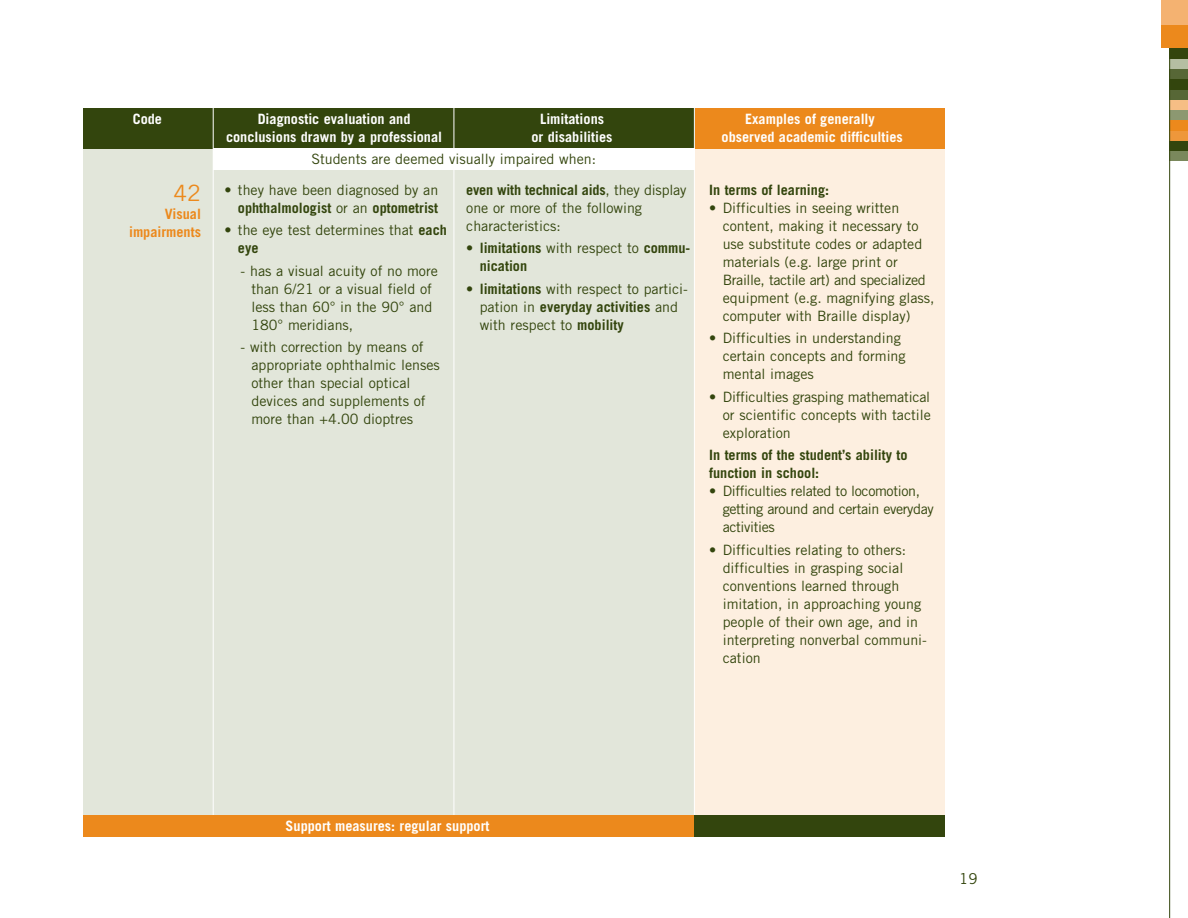
<style>
.page{position:relative;width:1188px;height:918px;background:#fff}
.page>*{position:absolute;margin:0;border:0;box-sizing:border-box;transform-origin:0 0}
.t1{font:22.5px "Trade Gothic";color:#ec891c}
.t2{font:15px "Trade Gothic";color:#33450d}
.t3{font:14.25px/18px "Trade Gothic";color:#33450d}
.t4{font:700 14.25px/18px "Trade Gothic";color:#fff;text-align:center}
.t5{font:700 14.25px/18px "Trade Gothic";color:#33450d}
.t6{font:14.25px/18px "Trade Gothic";letter-spacing:-.025em;color:#33450d}
.t7{font:700 14.25px/18px "Trade Gothic";color:#ec891c;text-align:right}
.s1{font-weight:700}
.s2{font-weight:400}
</style>
<div class="page">
<div style="left:1170px;top:151px;width:18px;height:10px;background:#7a885c"></div>
<div style="left:1170px;top:140px;width:18px;height:11px;background:#33450d"></div>
<div style="left:1170px;top:130px;width:18px;height:10px;background:#ee973b"></div>
<div style="left:1170px;top:120px;width:18px;height:10px;background:#ec891c"></div>
<div style="left:1170px;top:110px;width:18px;height:10px;background:#8c9871"></div>
<div style="left:1170px;top:99px;width:18px;height:11px;background:#f6be85"></div>
<div style="left:1170px;top:89px;width:18px;height:10px;background:#576736"></div>
<div style="left:1170px;top:79px;width:18px;height:10px;background:#33450d"></div>
<div style="left:1170px;top:69px;width:18px;height:10px;background:#576736"></div>
<div style="left:1170px;top:58px;width:18px;height:11px;background:#b5bea2"></div>
<div style="left:1170px;top:48px;width:18px;height:10px;background:#33450d"></div>
<div style="left:1161px;top:25px;width:27px;height:23px;background:#ec891c"></div>
<div style="left:1161px;top:0;width:27px;height:25px;background:#f4b271"></div>
<hr style="left:1169px;top:48px;width:1px;height:870px;background:#33450d">
<div style="left:83px;top:108px;width:855px;height:729px;background:#e2e6da"></div>
<div style="left:695px;top:108px;width:250px;height:729px;background:#fdefe0"></div>
<div style="left:83px;top:108px;width:855px;height:40px;background:#33450d"></div>
<div style="left:695px;top:108px;width:250px;height:40px;background:#ec891c"></div>
<hr style="left:213px;top:108px;width:1px;height:729px;background:#fff">
<hr style="left:454px;top:108px;width:1px;height:729px;background:#fff">
<hr style="left:694px;top:108px;width:1px;height:729px;background:#fff">
<div style="left:83px;top:816px;width:862px;height:21px;background:#ec891c"></div>
<div style="left:694px;top:816px;width:251px;height:21px;background:#33450d"></div>
<div style="left:213px;top:149px;width:481px;height:21px;background:#fff"></div>
<p class="t4" style="left:133px;top:111px;width:31px">Code</p>
<p class="t4" style="left:226px;top:111px;width:218px">Diagnostic evaluation and conclusions drawn by a professional</p>
<p class="t4" style="left:532px;top:111px;width:83px">Limitations<br>or disabilities</p>
<p class="t4" style="left:722px;top:111px;width:183px">Examples of generally observed academic difficulties</p>
<h1 class="t1" style="left:174px;top:184px;width:29px">42</h1>
<p class="t7" style="left:129px;top:206px;width:74px">Visual impairments</p>
<p class="t3" style="left:311px;top:151px;width:286px">Students are deemed visually impaired when:</p>
<p class="t3" style="left:224px;top:182px;width:215px;text-align:right">• they have been diagnosed by an <span class="s1">ophthalmologist</span> or an <span class="s1">optometrist</span></p>
<p class="t3" style="left:238px;top:222px;width:211px;text-indent:-13px">• the eye test determines that <span class="s1">each eye</span></p>
<p class="t3" style="left:251px;top:263px;width:188px;text-indent:-11px">- has a visual acuity of no more than 6/21 or a visual field of less than 60° in the 90° and<br>180° meridians,</p>
<p class="t3" style="left:251px;top:339px;width:190px;text-indent:-11px">- with correction by means of appropriate ophthalmic lenses other than special optical devices and supplements of more than +4.00 dioptres</p>
<p class="t3" style="left:466px;top:182px;width:222px"><span class="s1">even with technical aids</span>, they display one or more of the following characteristics:</p>
<p class="t5" style="left:480px;top:240px;width:212px;text-indent:-14px"><span class="s2">•</span> limitations <span class="s2">with respect to</span> commu&shy;nication</p>
<p class="t3" style="left:480px;top:281px;width:210px;text-indent:-14px">• <span class="s1">limitations</span> with respect to partici&shy;pation in <span class="s1">everyday activities</span> and with respect to <span class="s1">mobility</span></p>
<p class="t5" style="left:709px;top:182px;width:121px">In terms of learning:</p>
<p class="t3" style="left:723px;top:200px;width:213px;text-indent:-14px">• Difficulties in seeing written content, making it necessary to use substitute codes or adapted materials (e.g. large print or Braille, tactile art) and specialized equipment (e.g. magnifying glass, computer with Braille display)</p>
<p class="t3" style="left:723px;top:330px;width:184px;text-indent:-14px">• Difficulties in understanding certain concepts and forming mental images</p>
<p class="t3" style="left:723px;top:389px;width:210px;text-align:justify;text-indent:-14px">• Difficulties grasping mathematical or scientific concepts with tactile exploration</p>
<p class="t5" style="left:709px;top:447px;width:200px">In terms of the student’s ability to function in school:</p>
<p class="t6" style="left:723px;top:483px;width:213px;text-indent:-14px">• Difficulties related to locomotion, getting around and certain everyday activities</p>
<p class="t3" style="left:723px;top:542px;width:206px;text-indent:-14px">• Difficulties relating to others: difficulties in grasping social conventions learned through imitation, in approaching young people of their own age, and in interpreting nonverbal communi&shy;cation</p>
<p class="t4" style="left:286px;top:818px;width:205px">Support measures: regular support</p>
<p class="t2" style="left:959px;top:873px;width:20px">19</p>
</div>
